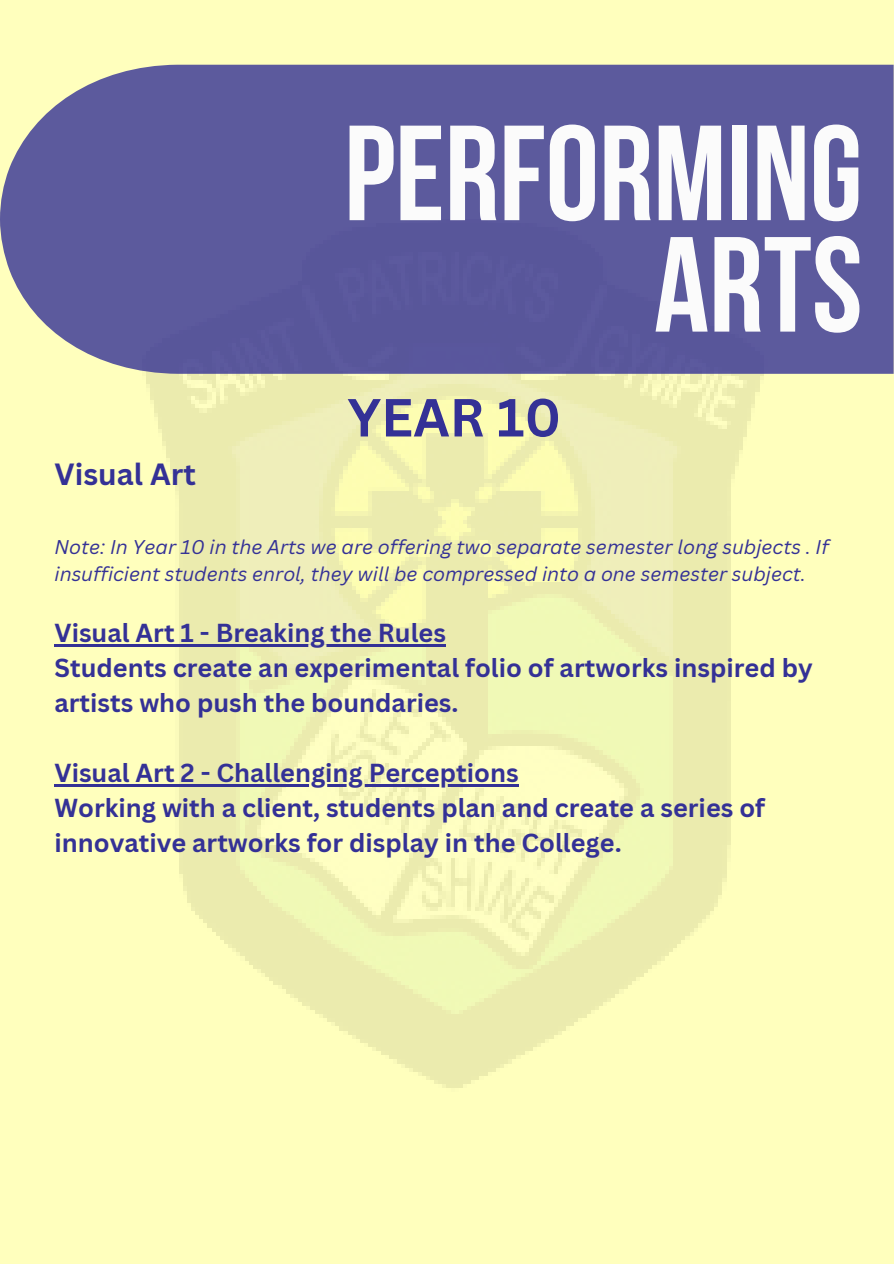
<style>
.page{position:relative;width:894px;height:1264px;background:#fff}
.page>*{position:absolute;margin:0;border:0;box-sizing:border-box;transform-origin:0 0}
.t1{font:135px/111.3px "Bebas Neue Cyrillic";color:#fbfbfb;text-align:right}
.t2{font:700 52.35px "Canva Sans";color:#343196}
.t3{font:700 29.85px "Canva Sans";color:#343196}
.t4{font:700 25.35px/34.8px "Canva Sans";color:#343196}
.t5{font:italic 19.35px/27px "Canva Sans";color:#343196}
</style>
<div class="page">
<div style="left:0;top:0;width:893px;height:1263px;background:#ffffbd"></div>
<img style="left:141px;top:374px;width:623px;height:714px">
<div style="left:0;top:65px;width:893px;height:309px;background:#5c5a9d"></div>
<hr style="left:54px;top:644px;width:392px;height:3px;background:#343196">
<hr style="left:54px;top:784px;width:464px;height:2px;background:#343196">
<h1 class="t1" style="left:344px;top:131px;width:519px">PERFORMING<br>ARTS</h1>
<p class="t3" style="left:54px;top:453px;width:143px">Visual Art</p>
<p class="t2" style="left:347px;top:380px;width:215px">YEAR 10</p>
<h2 class="t5" style="left:54px;top:532px;width:775px">Note: In Year 10 in the Arts we are offering two separate semester long subjects . If insufficient students enrol, they will be compressed into a one semester subject.</h2>
<p class="t4" style="left:54px;top:615px;width:759px">Visual Art 1 - Breaking the Rules<br>Students create an experimental folio of artworks inspired by artists who push the boundaries.</p>
<h3 class="t4" style="left:54px;top:754px;width:712px">Visual Art 2 - Challenging Perceptions<br>Working with a client, students plan and create a series of innovative artworks for display in the College.</h3>
</div>
